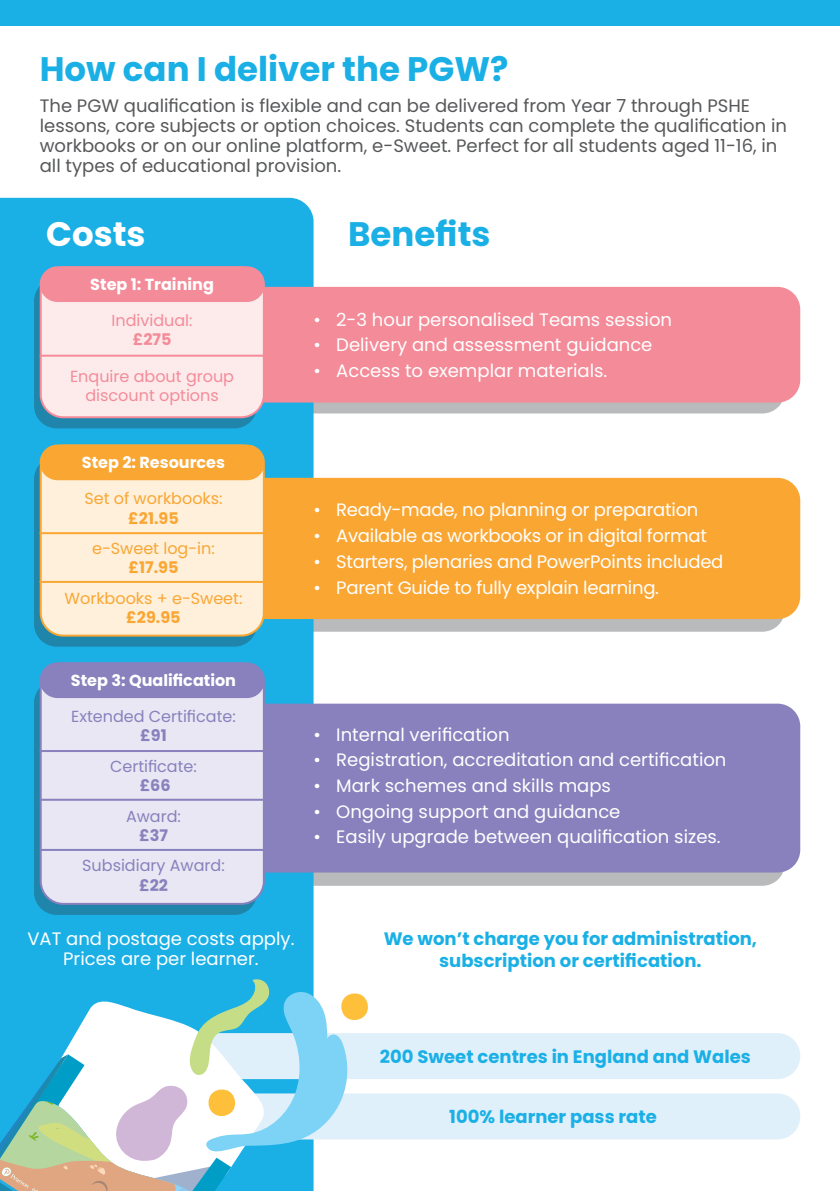
<style>
.page{position:relative;width:840px;height:1191px;background:#fff}
.page>*{position:absolute;margin:0;border:0;box-sizing:border-box;transform-origin:0 0}
.t1{font:700 34px "Poppins";color:#1ab0e6}
.t2{font:700 34px "Poppins";color:#fff}
.t3{font:18px "Poppins";color:#fff}
.t4{font:18px/20px "Poppins";color:#57585a}
.t5{font:700 18px/21.6px "Poppins";color:#1ab0e6;text-align:center}
.t6{font:16px/19.2px "Poppins";color:#faa633;text-align:center}
.t7{font:16px/19.2px "Poppins";color:#8981bd;text-align:center}
.t8{font:700 16px "Poppins";color:#fff}
.t9{font:16px/19.2px "Poppins";color:#f48b99;text-align:center}
.t10{font:700 16px "Poppins";color:#8981bd}
.t11{font:700 16px "Poppins";color:#faa633}
.t12{font:700 16px "Poppins";color:#f48b99}
.s1{font-weight:700}
</style>
<div class="page">
<svg style="left:181px;top:298px;width:603px;height:115px;background:#bbb7b9"></svg>
<div style="left:181px;top:516px;width:603px;height:115px;background:#b9babb;border-radius:23px"></div>
<svg style="left:181px;top:770px;width:603px;height:115px;background:#b6b7bb"></svg>
<div style="left:0;top:198px;width:313px;height:780px;background:#1ab0e6"></div>
<svg style="left:34px;top:278px;width:223px;height:150px;background:#2685aa"></svg>
<svg style="left:34px;top:456px;width:223px;height:190px;background:#2c87a3"></svg>
<div style="left:34px;top:680px;width:223px;height:235px;background:linear-gradient(to right,#2085ab,#1f85ac);border-radius:23px"></div>
<div style="left:196px;top:287px;width:603px;height:115px;background:#f48b99;border-radius:23px"></div>
<div style="left:196px;top:478px;width:603px;height:141px;background:#faa633;border-radius:23px"></div>
<div style="left:196px;top:703px;width:603px;height:169px;background:#8981bd;border-radius:23px"></div>
<div style="left:196px;top:1033px;width:603px;height:46px;background:#e0f0fa;border-radius:23px"></div>
<div style="left:196px;top:1093px;width:603px;height:46px;background:#e0f0fa;border-radius:23px"></div>
<div style="left:41px;top:267px;width:223px;height:150px;background:#fdebec;border-radius:23px"></div>
<div style="left:40px;top:266px;width:225px;height:152px;border:2px solid #f48b99;border-radius:23px"></div>
<div style="left:41px;top:445px;width:223px;height:190px;background:#fef0db;border-radius:23px"></div>
<div style="left:40px;top:444px;width:225px;height:192px;border:2px solid #faa633;border-radius:23px"></div>
<div style="left:41px;top:663px;width:223px;height:241px;background:#e8e7f3;border-radius:23px"></div>
<div style="left:40px;top:662px;width:225px;height:243px;border:2px solid #8981bd;border-radius:23px"></div>
<div style="left:41px;top:267px;width:223px;height:34px;background:#f48b99;border-radius:17px"></div>
<div style="left:40px;top:266px;width:225px;height:36px;border:2px solid #f48b99;border-radius:17px"></div>
<div style="left:41px;top:445px;width:223px;height:34px;background:#faa633;border-radius:17px"></div>
<div style="left:40px;top:444px;width:225px;height:36px;border:2px solid #faa633;border-radius:17px"></div>
<div style="left:41px;top:663px;width:223px;height:34px;background:#8981bd;border-radius:17px"></div>
<div style="left:40px;top:662px;width:225px;height:36px;border:2px solid #8981bd;border-radius:17px"></div>
<hr style="left:40px;top:355px;width:225px;height:2px;background:#f48b99">
<hr style="left:40px;top:532px;width:225px;height:2px;background:#faa633">
<hr style="left:40px;top:750px;width:225px;height:2px;background:#8981bd">
<hr style="left:40px;top:581px;width:225px;height:2px;background:#faa633">
<hr style="left:40px;top:798px;width:225px;height:2px;background:#8981bd">
<hr style="left:40px;top:849px;width:225px;height:2px;background:#8981bd">
<svg style="left:0;top:978px;width:369px;height:213px"></svg>
<div style="left:0;top:0;width:839px;height:26px;background:#1ab0e6"></div>
<p class="t1" style="left:40px;top:49px;width:470px">How can I deliver the PGW?</p>
<p class="t4" style="left:40px;top:96px;width:748px">The PGW qualification is flexible and can be delivered from Year 7 through PSHE lessons, core subjects or option choices. Students can complete the qualification in workbooks or on our online platform, e-Sweet. Perfect for all students aged 11-16, in all types of educational provision.</p>
<p class="t2" style="left:46px;top:214px;width:101px">Costs</p>
<p class="t1" style="left:348px;top:214px;width:144px">Benefits</p>
<p class="t8" style="left:90px;top:275px;width:125px">Step 1: Training</p>
<p class="t9" style="left:111px;top:311px;width:83px">Individual:</p>
<p class="t12" style="left:133px;top:330px;width:40px">£275</p>
<p class="t9" style="left:70px;top:366px;width:165px">Enquire about group discount options</p>
<p class="t8" style="left:82px;top:453px;width:145px">Step 2: Resources</p>
<p class="t6" style="left:84px;top:489px;width:140px">Set of workbooks: <span class="s1">£21.95</span></p>
<p class="t6" style="left:92px;top:539px;width:124px">e-Sweet log-in:</p>
<p class="t11" style="left:128px;top:558px;width:51px">£17.95</p>
<p class="t6" style="left:64px;top:589px;width:179px">Workbooks + e-Sweet: <span class="s1">£29.95</span></p>
<p class="t8" style="left:71px;top:671px;width:167px">Step 3: Qualification</p>
<p class="t7" style="left:71px;top:707px;width:166px">Extended Certificate: <span class="s1">£91</span></p>
<p class="t7" style="left:110px;top:757px;width:88px">Certificate:</p>
<p class="t10" style="left:140px;top:776px;width:32px">£66</p>
<p class="t7" style="left:126px;top:806px;width:56px">Award:</p>
<p class="t10" style="left:139px;top:826px;width:30px">£37</p>
<p class="t7" style="left:82px;top:856px;width:144px">Subsidiary Award:</p>
<p class="t10" style="left:139px;top:875px;width:30px">£22</p>
<p class="t3" style="left:27px;top:927px;width:268px">VAT and postage costs apply.</p>
<p class="t3" style="left:63px;top:947px;width:197px">Prices are per learner.</p>
<p class="t3" style="left:313px;top:309px;width:360px">• 2-3 hour personalised Teams session</p>
<p class="t3" style="left:313px;top:334px;width:340px">• Delivery and assessment guidance</p>
<p class="t3" style="left:313px;top:360px;width:295px">• Access to exemplar materials.</p>
<p class="t3" style="left:313px;top:500px;width:386px">• Ready-made, no planning or preparation</p>
<p class="t3" style="left:313px;top:525px;width:394px">• Available as workbooks or in digital format</p>
<p class="t3" style="left:313px;top:551px;width:411px">• Starters, plenaries and PowerPoints included</p>
<p class="t3" style="left:313px;top:577px;width:347px">• Parent Guide to fully explain learning.</p>
<p class="t3" style="left:313px;top:724px;width:197px">• Internal verification</p>
<p class="t3" style="left:313px;top:749px;width:414px">• Registration, accreditation and certification</p>
<p class="t3" style="left:313px;top:775px;width:299px">• Mark schemes and skills maps</p>
<p class="t3" style="left:313px;top:801px;width:308px">• Ongoing support and guidance</p>
<p class="t3" style="left:313px;top:826px;width:408px">• Easily upgrade between qualification sizes.</p>
<p class="t5" style="left:383px;top:928px;width:375px">We won’t charge you for administration, subscription or certification.</p>
<p class="t5" style="left:379px;top:1046px;width:372px">200 Sweet centres in England and Wales</p>
<p class="t5" style="left:449px;top:1106px;width:209px">100% learner pass rate</p>
</div>
